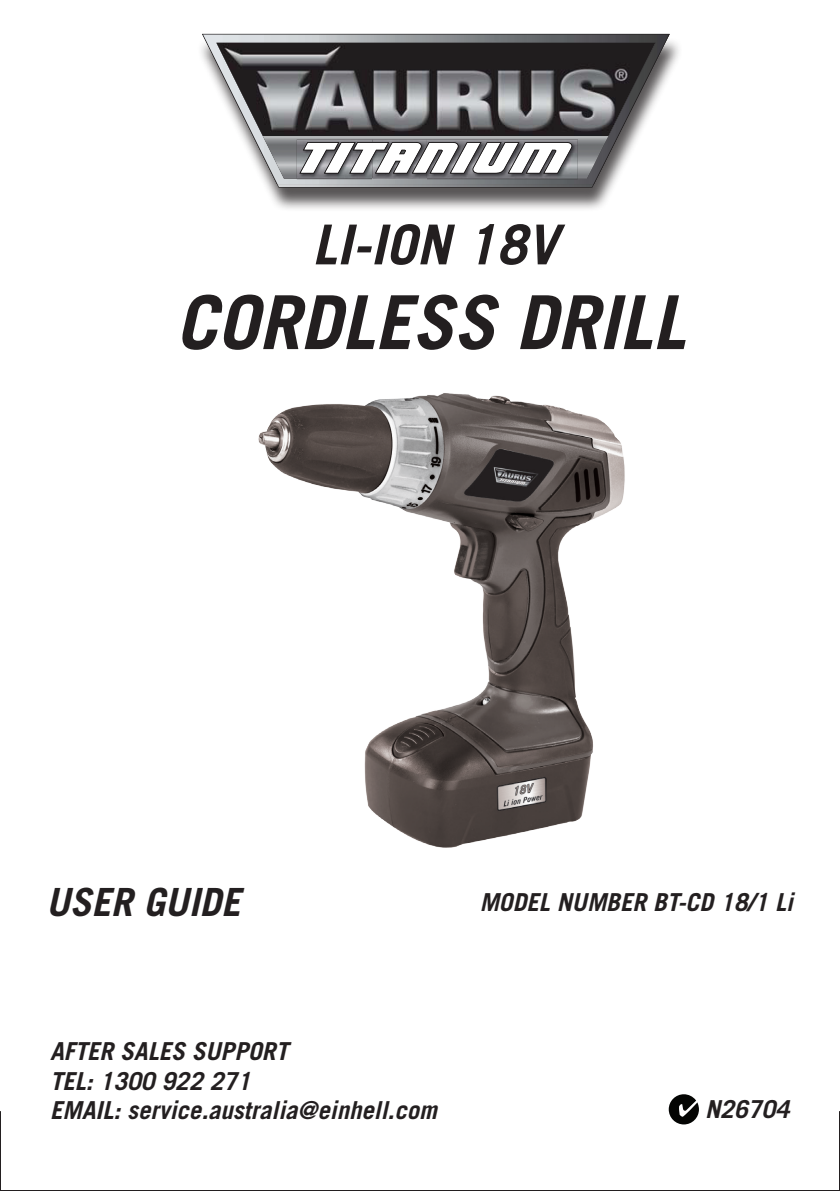
<style>
.page{position:relative;width:840px;height:1191px;background:#fff}
.page>*{position:absolute;margin:0;border:0;box-sizing:border-box;transform-origin:0 0}
.t1{font:italic 700 74.4px "Trade Gothic LT Std";color:#231f20}
.t2{font:italic 700 55px "Trade Gothic LT Std";color:#231f20}
.t3{font:italic 700 38.8px "Trade Gothic LT Std";color:#231f20}
.t4{font:italic 700 24.8px/29.6px "Trade Gothic LT Std";color:#231f20}
</style>
<div class="page">
<svg style="left:668px;top:1094px;width:31px;height:31px"></svg>
<div style="left:195px;top:37px;width:486px;height:175px;background:#231f20;opacity:.75"></div>
<img style="left:277px;top:184px;width:316px;height:3px">
<img style="left:203px;top:35px;width:465px;height:149px">
<img style="left:263px;top:137px;width:345px;height:42px">
<img style="left:263px;top:136px;width:345px;height:1px">
<img style="left:216px;top:43px;width:439px;height:93px">
<img style="left:296px;top:139px;width:281px;height:40px">
<img style="left:372px;top:139px;width:54px;height:41px">
<svg style="left:299px;top:142px;width:273px;height:31px"></svg>
<img style="left:374px;top:142px;width:47px;height:1px">
<img style="left:301px;top:143px;width:24px;height:30px">
<img style="left:325px;top:143px;width:25px;height:30px">
<img style="left:350px;top:143px;width:26px;height:30px">
<img style="left:420px;top:143px;width:31px;height:30px">
<img style="left:451px;top:143px;width:22px;height:30px">
<img style="left:473px;top:143px;width:36px;height:30px">
<img style="left:509px;top:143px;width:62px;height:30px">
<img style="left:376px;top:143px;width:44px;height:30px">
<img style="left:258px;top:393px;width:367px;height:455px">
<h2 class="t2" style="left:312px;top:211px;width:246px">LI-ION 18V</h2>
<h1 class="t1" style="left:175px;top:277px;width:511px">CORDLESS DRILL</h1>
<h3 class="t3" style="left:46px;top:878px;width:196px">USER GUIDE</h3>
<p class="t4" style="left:479px;top:888px;width:314px">MODEL NUMBER BT-CD 18/1 Li</p>
<p class="t4" style="left:50px;top:1036px;width:388px">AFTER SALES SUPPORT<br>TEL: 1300 922 271<br>EMAIL: service.australia@einhell.com</p>
<p class="t4" style="left:704px;top:1094px;width:85px">N26704</p>
</div>
